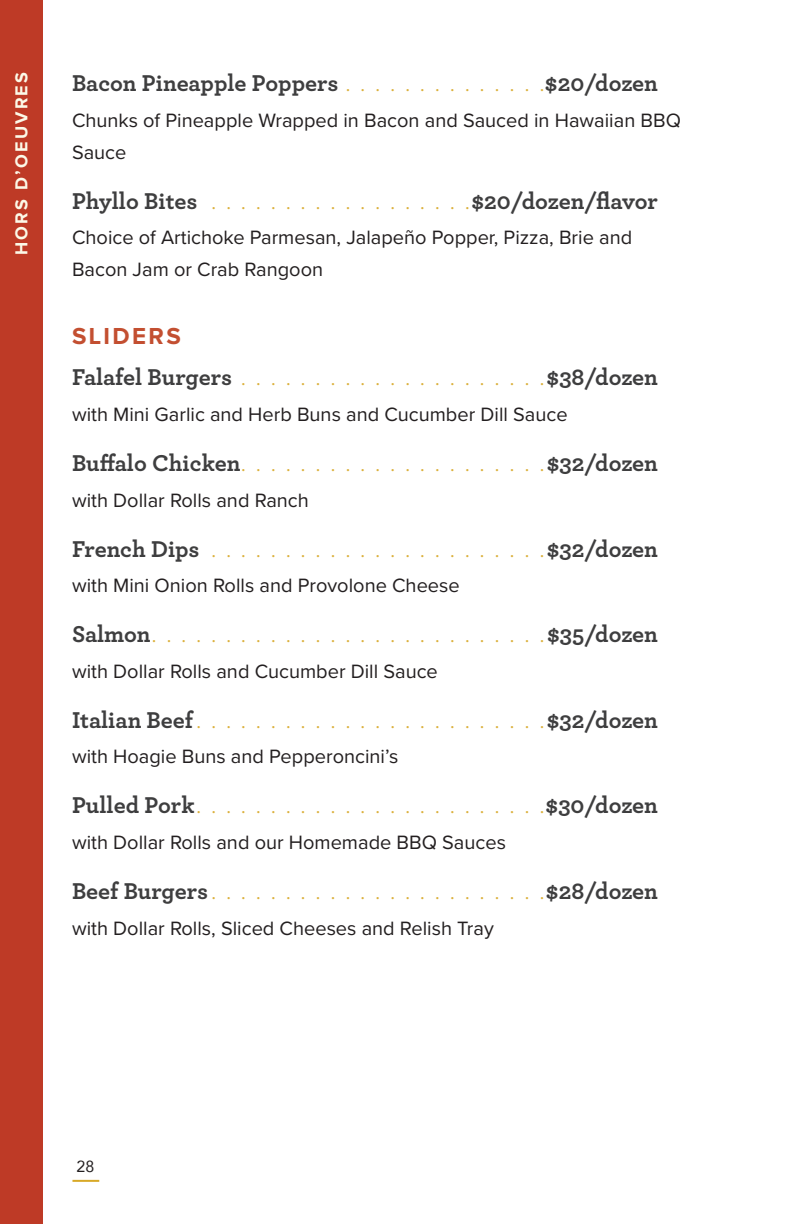
<style>
.page{position:relative;width:792px;height:1224px;background:#fff}
.page>*{position:absolute;margin:0;border:0;box-sizing:border-box;transform-origin:0 0}
.Paragraph_Title_-_12{font:700 24px "Archer";color:#3e3e3f}
.All_Caps_Headline_10{font:700 24px "Proxima Nova A";letter-spacing:.1em;color:#c34f31}
.Body{font:20px/32px "Proxima Nova";color:#231f20}
.Paragraph_Title_-_12-2{font:20px "Proxima Nova";color:#dbb03b}
.All_Caps_Headline_10-2{font:700 18px "Proxima Nova A";letter-spacing:.125em;color:#fcf9e8}
.t1{font:16px "Avenir";color:#231f20}
.s1{font-family:"Proxima Nova";font-weight:400;font-size:20px;color:#dbb03b}
.s2{font-family:"Archer";font-weight:700;font-size:24px;color:#3e3e3f}
</style>
<div class="page">
<hr style="left:72px;top:1180px;width:27px;height:2px;background:#d8a927">
<div style="left:0;top:0;width:43px;height:1224px;background:#be3a26"></div>
<p class="All_Caps_Headline_10-2" style="left:11px;top:255px;width:185px;rotate:-90deg">HORS D’OEUVRES</p>
<p class="Paragraph_Title_-_12" style="left:72px;top:64px;width:268px">Bacon Pineapple Poppers</p>
<p class="Paragraph_Title_-_12" style="left:545px;top:64px;width:115px">$20/dozen</p>
<p class="Body" style="left:72px;top:103px;width:610px">Chunks of Pineapple Wrapped in Bacon and Sauced in Hawaiian BBQ<br>Sauce</p>
<p class="Paragraph_Title_-_12" style="left:72px;top:182px;width:127px">Phyllo Bites</p>
<p class="Paragraph_Title_-_12" style="left:471px;top:182px;width:188px">$20/dozen/flavor</p>
<p class="Body" style="left:72px;top:221px;width:562px">Choice of Artichoke Parmesan, Jalapeño Popper, Pizza, Brie and<br>Bacon Jam or Crab Rangoon</p>
<p class="All_Caps_Headline_10" style="left:72px;top:323px;width:110px">SLIDERS</p>
<p class="Paragraph_Title_-_12" style="left:72px;top:358px;width:162px">Falafel Burgers</p>
<p class="Paragraph_Title_-_12" style="left:547px;top:358px;width:113px">$38/dozen</p>
<p class="Body" style="left:72px;top:397px;width:497px">with Mini Garlic and Herb Buns and Cucumber Dill Sauce</p>
<p class="Paragraph_Title_-_12" style="left:72px;top:444px;width:588px">Buffalo Chicken <span class="s1">. . . . . . . . . . . . . . . . . . . .</span> $32/dozen</p>
<p class="Body" style="left:72px;top:483px;width:238px">with Dollar Rolls and Ranch</p>
<p class="Paragraph_Title_-_12" style="left:72px;top:530px;width:129px">French Dips</p>
<p class="Paragraph_Title_-_12" style="left:547px;top:530px;width:113px">$32/dozen</p>
<p class="Body" style="left:72px;top:569px;width:389px">with Mini Onion Rolls and Provolone Cheese</p>
<p class="Paragraph_Title_-_12-2" style="left:72px;top:621px;width:588px"><span class="s2">Salmon</span> . . . . . . . . . . . . . . . . . . . . . . . . . . <span class="s2">$35/dozen</span></p>
<p class="Body" style="left:72px;top:654px;width:367px">with Dollar Rolls and Cucumber Dill Sauce</p>
<p class="Paragraph_Title_-_12-2" style="left:72px;top:706px;width:588px"><span class="s2">Italian Beef</span> . . . . . . . . . . . . . . . . . . . . . . . <span class="s2">$32/dozen</span></p>
<p class="Body" style="left:72px;top:740px;width:328px">with Hoagie Buns and Pepperoncini’s</p>
<p class="Paragraph_Title_-_12-2" style="left:72px;top:792px;width:588px"><span class="s2">Pulled Pork</span> . . . . . . . . . . . . . . . . . . . . . . . <span class="s2">$30/dozen</span></p>
<p class="Body" style="left:72px;top:825px;width:435px">with Dollar Rolls and our Homemade BBQ Sauces</p>
<p class="Paragraph_Title_-_12-2" style="left:72px;top:877px;width:588px"><span class="s2">Beef Burgers</span> . . . . . . . . . . . . . . . . . . . . . . <span class="s2">$28/dozen</span></p>
<p class="Body" style="left:72px;top:911px;width:423px">with Dollar Rolls, Sliced Cheeses and Relish Tray</p>
<p class="t1" style="left:76px;top:1154px;width:19px">28</p>
</div>
